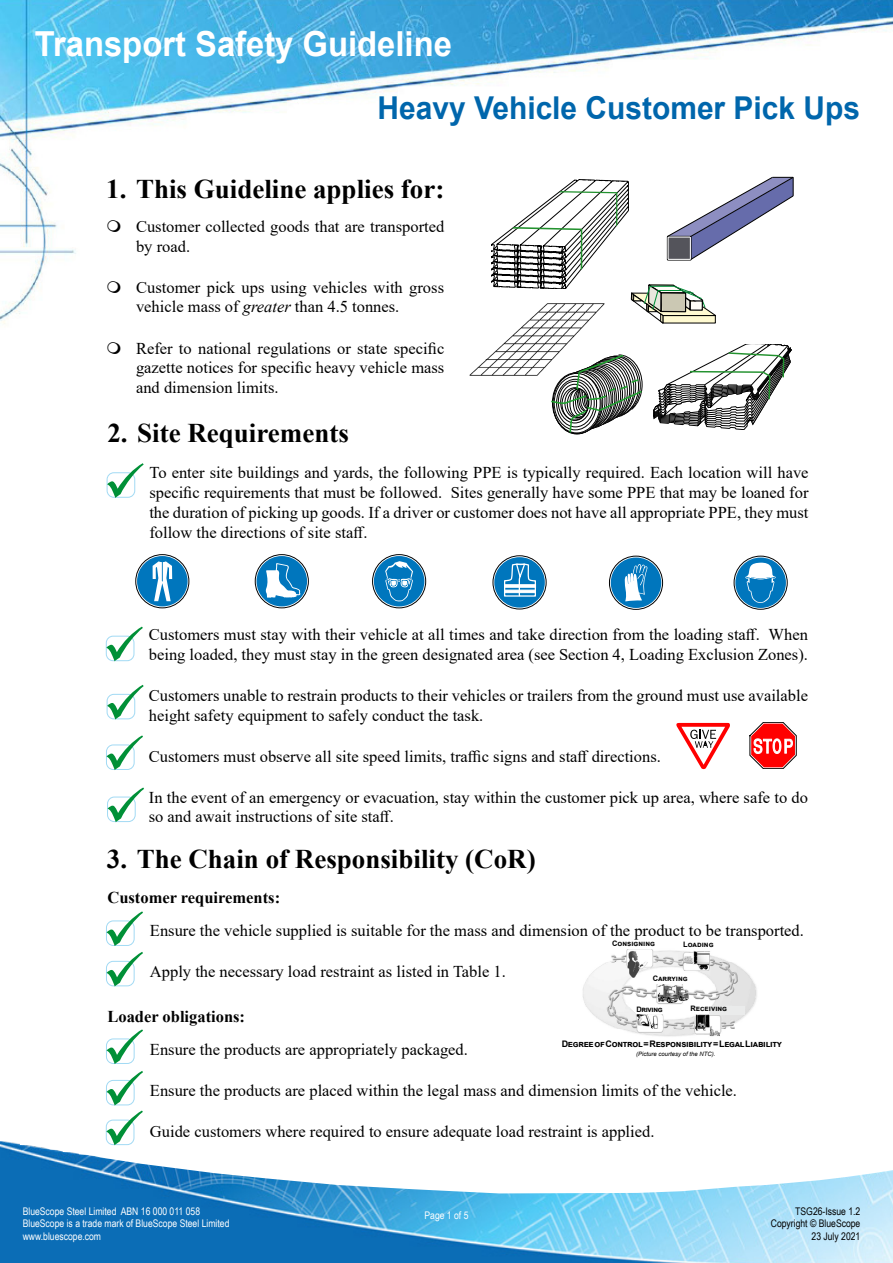
<style>
.page{position:relative;width:893px;height:1263px;background:#fff}
.page>*{position:absolute;margin:0;border:0;box-sizing:border-box;transform-origin:0 0}
.t1{font:700 34.5px "Arial";color:#fff;scale:.95 1}
.t2{font:700 31.5px "Arial";color:#0066ac;scale:.95 1}
.t3{font:700 27px "Times New Roman";color:#000}
.t4{font:16.5px/19.8px "Times New Roman";color:#000}
.t5{font:700 16.5px "Times New Roman";color:#000}
.t6{font:10.5px/12.6px "Arial Narrow";color:#fff}
.t7{font:10.5px/12.6px "Arial Narrow";color:#000;text-align:right}
.t8{font:700 9px "Arial";letter-spacing:-.03em;color:#000}
.t9{font:700 7.5px "Arial";color:#000}
.t10{font:700 7.5px "Arial";letter-spacing:-.04em;color:#000}
.t11{font:italic 6px "Arial";color:#000}
.s1{font-style:italic}
</style>
<div class="page">
<img style="left:0;top:1193px;width:893px;height:70px">
<img style="left:0;top:0;width:893px;height:324px">
<svg style="left:0;top:1126px;width:893px;height:67px"></svg>
<img style="left:583px;top:949px;width:174px;height:88px">
<svg style="left:373px;top:555px;width:53px;height:53px"></svg>
<div style="left:372px;top:554px;width:54px;height:54px;border:1px solid #000;border-radius:50%"></div>
<div style="left:374px;top:556px;width:50px;height:50px;background:#0076bd;border-radius:50%"></div>
<svg style="left:385px;top:561px;width:28px;height:40px"></svg>
<svg style="left:734px;top:556px;width:53px;height:53px"></svg>
<div style="left:734px;top:556px;width:53px;height:53px;border:1px solid #000;border-radius:50%"></div>
<div style="left:735px;top:557px;width:51px;height:51px;background:#0076bd;border-radius:50%"></div>
<svg style="left:745px;top:563px;width:31px;height:40px"></svg>
<svg style="left:255px;top:555px;width:53px;height:53px"></svg>
<div style="left:255px;top:554px;width:53px;height:54px;border:1px solid #000;border-radius:50%"></div>
<div style="left:257px;top:556px;width:50px;height:50px;background:#0076bd;border-radius:50%"></div>
<svg style="left:266px;top:563px;width:34px;height:35px"></svg>
<svg style="left:136px;top:555px;width:53px;height:53px"></svg>
<div style="left:136px;top:554px;width:53px;height:54px;border:1px solid #000;border-radius:50%"></div>
<div style="left:137px;top:556px;width:51px;height:50px;background:#0076bd;border-radius:50%"></div>
<svg style="left:153px;top:561px;width:19px;height:40px"></svg>
<svg style="left:493px;top:556px;width:53px;height:53px"></svg>
<div style="left:493px;top:556px;width:53px;height:53px;border:1px solid #000;border-radius:50%"></div>
<div style="left:494px;top:557px;width:51px;height:51px;background:#0076bd;border-radius:50%"></div>
<svg style="left:503px;top:563px;width:34px;height:34px"></svg>
<svg style="left:609px;top:556px;width:54px;height:53px"></svg>
<div style="left:609px;top:556px;width:54px;height:53px;border:1px solid #000;border-radius:50%"></div>
<div style="left:611px;top:557px;width:50px;height:51px;background:#0076bd;border-radius:50%"></div>
<svg style="left:625px;top:564px;width:23px;height:37px"></svg>
<svg style="left:676px;top:723px;width:54px;height:46px"></svg>
<svg style="left:750px;top:722px;width:46px;height:47px"></svg>
<div style="left:695px;top:944px;width:30px;height:7px;background:#fff"></div>
<svg style="left:625px;top:1002px;width:32px;height:12px"></svg>
<div style="left:646px;top:976px;width:49px;height:8px;background:#fff"></div>
<div style="left:695px;top:1007px;width:29px;height:7px;background:#fff"></div>
<div style="left:709px;top:1006px;width:36px;height:8px;background:#eaebeb"></div>
<div style="left:676px;top:941px;width:45px;height:9px;background:#fff"></div>
<div style="left:636px;top:1006px;width:27px;height:8px;background:#fff"></div>
<svg style="left:653px;top:344px;width:139px;height:86px"></svg>
<img style="left:470px;top:304px;width:116px;height:72px">
<svg style="left:491px;top:176px;width:303px;height:148px"></svg>
<svg style="left:549px;top:353px;width:94px;height:81px"></svg>
<svg style="left:108px;top:220px;width:13px;height:12px"></svg>
<svg style="left:108px;top:280px;width:13px;height:13px"></svg>
<svg style="left:107px;top:472px;width:29px;height:26px"></svg>
<svg style="left:106px;top:635px;width:30px;height:84px"></svg>
<svg style="left:106px;top:744px;width:30px;height:78px"></svg>
<svg style="left:106px;top:1080px;width:37px;height:65px"></svg>
<svg style="left:106px;top:1038px;width:29px;height:26px"></svg>
<svg style="left:106px;top:920px;width:29px;height:66px"></svg>
<h1 class="t1" style="left:35px;top:19px;width:441px">Transport Safety Guideline</h1>
<h2 class="t2" style="left:378px;top:85px;width:509px">Heavy Vehicle Customer Pick Ups</h2>
<h3 class="t3" style="left:106px;top:169px;width:340px">1. This Guideline applies for:</h3>
<p class="t4" style="left:136px;top:216px;width:310px">Customer collected goods that are transported by road.</p>
<p class="t4" style="left:136px;top:277px;width:310px">Customer pick ups using vehicles with gross vehicle mass of <span class="s1">greater</span> than 4.5 tonnes.</p>
<p class="t4" style="left:136px;top:338px;width:310px;text-align:justify">Refer to national regulations or state specific gazette notices for specific heavy vehicle mass and dimension limits.</p>
<h3 class="t3" style="left:107px;top:414px;width:243px">2. Site Requirements</h3>
<p class="t4" style="left:149px;top:462px;width:661px;text-align:justify">To enter site buildings and yards, the following PPE is typically required. Each location will have specific requirements that must be followed. Sites generally have some PPE that may be loaned for the duration of picking up goods. If a driver or customer does not have all appropriate PPE, they must follow the directions of site staff.</p>
<p class="t4" style="left:149px;top:624px;width:661px">Customers must stay with their vehicle at all times and take direction from the loading staff. When being loaded, they must stay in the green designated area (see Section 4, Loading Exclusion Zones).</p>
<p class="t4" style="left:149px;top:685px;width:661px">Customers unable to restrain products to their vehicles or trailers from the ground must use available height safety equipment to safely conduct the task.</p>
<p class="t4" style="left:149px;top:746px;width:514px">Customers must observe all site speed limits, traffic signs and staff directions.</p>
<p class="t4" style="left:149px;top:787px;width:661px">In the event of an emergency or evacuation, stay within the customer pick up area, where safe to do so and await instructions of site staff.</p>
<h3 class="t3" style="left:107px;top:839px;width:430px">3. The Chain of Responsibility (CoR)</h3>
<p class="t5" style="left:107px;top:886px;width:174px">Customer requirements:</p>
<p class="t4" style="left:150px;top:920px;width:655px">Ensure the vehicle supplied is suitable for the mass and dimension of the product to be transported.</p>
<p class="t4" style="left:150px;top:961px;width:357px">Apply the necessary load restraint as listed in Table 1.</p>
<p class="t5" style="left:107px;top:1005px;width:139px">Loader obligations:</p>
<p class="t4" style="left:150px;top:1039px;width:319px">Ensure the products are appropriately packaged.</p>
<p class="t4" style="left:150px;top:1080px;width:589px">Ensure the products are placed within the legal mass and dimension limits of the vehicle.</p>
<p class="t4" style="left:150px;top:1121px;width:506px">Guide customers where required to ensure adequate load restraint is applied.</p>
<p class="t9" style="left:612px;top:938px;width:44px">Consigning</p>
<p class="t9" style="left:653px;top:973px;width:37px">Carrying</p>
<p class="t9" style="left:683px;top:939px;width:32px">Loading</p>
<p class="t9" style="left:690px;top:1003px;width:38px">Receiving</p>
<p class="t10" style="left:636px;top:1003px;width:28px">Driving</p>
<p class="t8" style="left:562px;top:1037px;width:222px">Degree of Control = Responsibility = Legal Liability</p>
<p class="t11" style="left:636px;top:1050px;width:81px">(Picture courtesy of the NTC).</p>
<p class="t6" style="left:23px;top:1204px;width:208px">BlueScope Steel Limited ABN 16 000 011 058<br>BlueScope is a trade mark of BlueScope Steel Limited www.bluescope.com</p>
<p class="t6" style="left:424px;top:1208px;width:46px">Page 1 of 5</p>
<p class="t7" style="left:771px;top:1204px;width:91px">TSG26-Issue 1.2<br>Copyright © BlueScope<br>23 July 2021</p>
</div>
